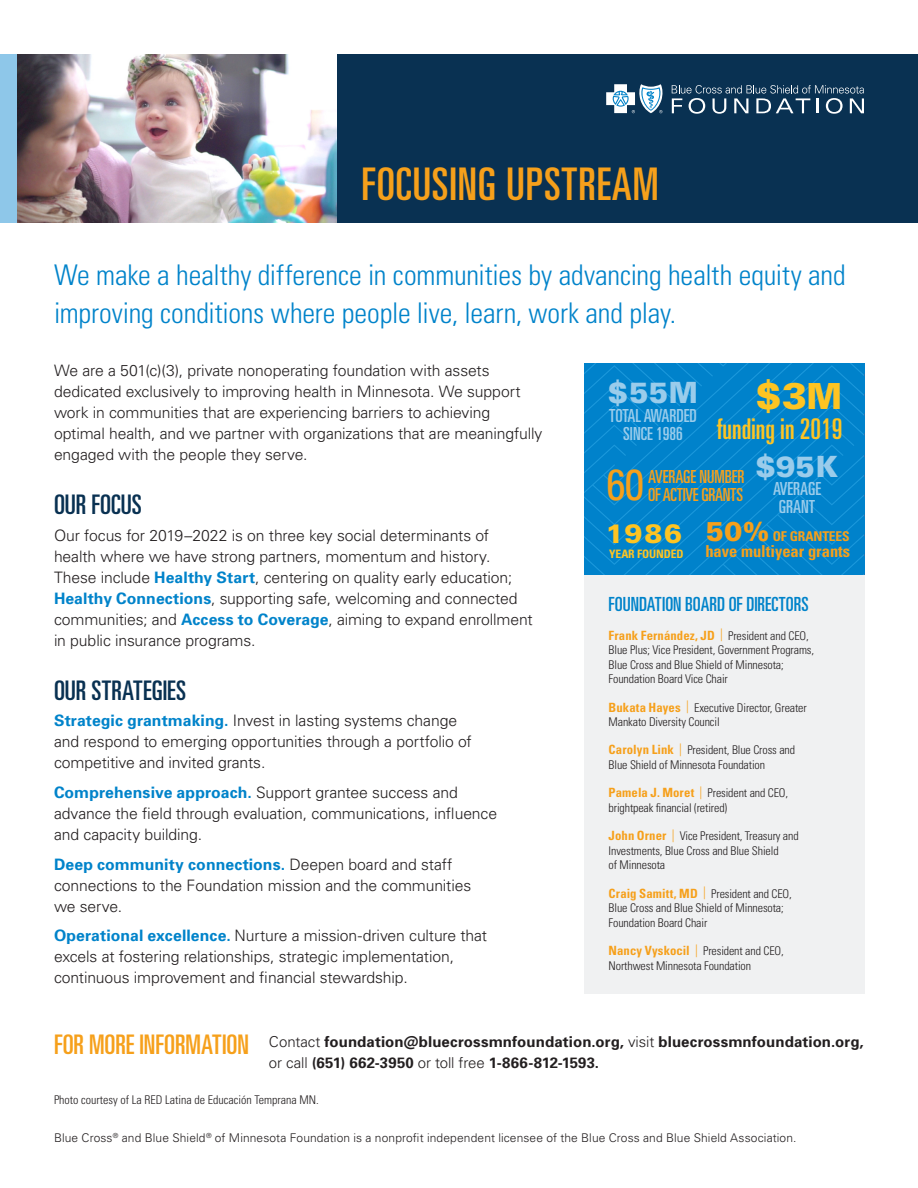
<style>
.page{position:relative;width:918px;height:1188px;background:#fff}
.page>*{position:absolute;margin:0;border:0;box-sizing:border-box;transform-origin:0 0}
.t1{font:ultra-condensed 45px "Univers LT Std";letter-spacing:.02em;color:#f6a01b}
.chart1{font:condensed 43.5px "Univers";color:#f6a01b}
.chart1-2{font:900 37.2px "Univers";color:#fec422}
.chart1-3{font:900 29.25px "Univers";letter-spacing:.01em;color:#9acceb}
.Lead-in_Copy{font:300 condensed 28.5px/37.5px "Univers";letter-spacing:-.005em;color:#0083ca}
.chart1-4{font:ultra-condensed 28.5px "Univers LT Std";color:#fec422}
.H_cond{font:ultra-condensed 27px "Univers LT Std";color:#093152}
.H_cond-2{font:ultra-condensed 27px "Univers LT Std";color:#f6a01b}
.chart1-5{font:900 26.7px "Univers";color:#fec422}
.Lead-in_Copy2{font:ultra-condensed 19.5px "Univers LT Std";color:#0083ca}
.chart1-6{font:ultra-condensed 18px/18px "Univers LT Std";color:#9acceb;text-align:center}
.chart1-7{font:ultra-condensed 18px/18px "Univers LT Std";letter-spacing:-.015em;color:#f6a01b}
.chart1-8{font:700 condensed 16.5px "Univers";color:#f6a01b}
.Body_Copy_-_GOVT{font:300 15.75px/21px "Univers";letter-spacing:-.01em;color:#231f20}
.Body_Copy_-_GOVT-2{font:700 15px/21px "Univers";letter-spacing:.005em;color:#231f20}
.chart1-9{font:700 condensed 13.5px "Univers";letter-spacing:-.01em;color:#f6a01b}
.board_name{font:700 condensed 12.75px "Univers";letter-spacing:.005em;color:#f6a01b}
.board_name-2{font:300 condensed 12px/14.4px "Univers";letter-spacing:-.01em;color:#231f20}
.t2{font:300 12px "Univers";letter-spacing:.01em;color:#231f20}
.pie_chart1{font:300 condensed 12px "Univers";color:#231f20}
.chart1-10{font:700 condensed 11.55px "Univers";letter-spacing:-.01em;color:#fec422}
.s1{font-weight:700;color:#0083ca}
.s2{font-size:36px}
.s3{font-weight:900;font-stretch:normal;font-size:27.3px}
.s4{font-weight:300}
.s5{font-weight:300;font-size:12px;color:#231f20}
.s6{font-weight:700;font-size:12.75px;color:#f6a01b}
.s7{font-size:12.75px;color:#f6a01b}
</style>
<div class="page">
<div style="left:584px;top:573px;width:281px;height:421px;background:#f0f1f2"></div>
<div style="left:336px;top:54px;width:582px;height:168px;background:#093152"></div>
<img style="left:17px;top:54px;width:319px;height:168px">
<svg style="left:606px;top:84px;width:57px;height:29px"></svg>
<svg style="left:672px;top:85px;width:192px;height:29px"></svg>
<div style="left:0;top:54px;width:17px;height:168px;background:#8ec7e9"></div>
<img style="left:584px;top:363px;width:280px;height:212px">
<p class="t1" style="left:362px;top:159px;width:298px">FOCUSING UPSTREAM</p>
<p class="Lead-in_Copy" style="left:54px;top:257px;width:793px">We make a healthy difference in communities by advancing health equity and improving conditions where people live, learn, work and play.</p>
<p class="Body_Copy_-_GOVT" style="left:54px;top:359px;width:490px">We are a 501(c)(3), private nonoperating foundation with assets dedicated exclusively to improving health in Minnesota. We support work in communities that are experiencing barriers to achieving optimal health, and we partner with organizations that are meaningfully engaged with the people they serve.</p>
<p class="H_cond" style="left:54px;top:489px;width:89px">OUR FOCUS</p>
<p class="Body_Copy_-_GOVT" style="left:54px;top:524px;width:480px">Our focus for 2019–2022 is on three key social determinants of health where we have strong partners, momentum and history.<br>These include <span class="s1">Healthy Start</span>, centering on quality early education; <span class="s1">Healthy Connections</span>, supporting safe, welcoming and connected communities; and <span class="s1">Access to Coverage</span>, aiming to expand enrollment in public insurance programs.</p>
<p class="H_cond" style="left:54px;top:675px;width:134px">OUR STRATEGIES</p>
<p class="Body_Copy_-_GOVT" style="left:54px;top:710px;width:419px"><span class="s1">Strategic grantmaking.</span> Invest in lasting systems change and respond to emerging opportunities through a portfolio of competitive and invited grants.</p>
<p class="Body_Copy_-_GOVT" style="left:54px;top:781px;width:445px"><span class="s1">Comprehensive approach.</span> Support grantee success and advance the field through evaluation, communications, influence and capacity building.</p>
<p class="Body_Copy_-_GOVT" style="left:54px;top:853px;width:419px"><span class="s1">Deep community connections.</span> Deepen board and staff connections to the Foundation mission and the communities we serve.</p>
<p class="Body_Copy_-_GOVT" style="left:54px;top:925px;width:435px"><span class="s1">Operational excellence.</span> Nurture a mission-driven culture that excels at fostering relationships, strategic implementation, continuous improvement and financial stewardship.</p>
<p class="chart1-2" style="left:756px;top:372px;width:88px">$3<span class="s2">M</span></p>
<p class="chart1-4" style="left:717px;top:413px;width:127px">funding in 2019</p>
<p class="chart1-3" style="left:756px;top:449px;width:84px">$95K</p>
<p class="chart1-6" style="left:773px;top:480px;width:50px">AVERAGE<br>GRANT</p>
<p class="chart1-9" style="left:706px;top:528px;width:145px"><span class="s3">50%</span> OF GRANTEES</p>
<p class="chart1-8" style="left:705px;top:541px;width:146px">have multiyear grants</p>
<p class="chart1-3" style="left:608px;top:374px;width:92px">$55M</p>
<p class="chart1-6" style="left:609px;top:407px;width:89px">TOTAL AWARDED<br>SINCE 1986</p>
<p class="chart1" style="left:607px;top:457px;width:39px">60</p>
<p class="chart1-7" style="left:648px;top:467px;width:98px">AVERAGE NUMBER<br>OF ACTIVE GRANTS</p>
<p class="chart1-5" style="left:605px;top:517px;width:78px">1986</p>
<p class="chart1-10" style="left:609px;top:547px;width:76px">YEAR FOUNDED</p>
<p class="Lead-in_Copy2" style="left:609px;top:593px;width:202px">FOUNDATION BOARD OF DIRECTORS</p>
<p class="board_name" style="left:609px;top:627px;width:202px">Frank Fernández, JD <span class="s4">|</span> <span class="s5">President and CEO,</span></p>
<p class="board_name-2" style="left:609px;top:643px;width:207px">Blue Plus; Vice President, Government Programs,<br>Blue Cross and Blue Shield of Minnesota;<br>Foundation Board Vice Chair</p>
<p class="board_name-2" style="left:609px;top:700px;width:200px"><span class="s6">Bukata Hayes</span> <span class="s7">|</span> Executive Director, Greater<br>Mankato Diversity Council</p>
<p class="board_name-2" style="left:609px;top:743px;width:188px"><span class="s6">Carolyn Link</span> <span class="s7">|</span> President, Blue Cross and<br>Blue Shield of Minnesota Foundation</p>
<p class="board_name-2" style="left:609px;top:786px;width:181px"><span class="s6">Pamela J. Moret</span> <span class="s7">|</span> President and CEO, brightpeak financial (retired)</p>
<p class="board_name-2" style="left:609px;top:829px;width:192px"><span class="s6">John Orner</span> <span class="s7">|</span> Vice President, Treasury and<br>Investments, Blue Cross and Blue Shield<br>of Minnesota</p>
<p class="board_name-2" style="left:609px;top:886px;width:185px"><span class="s6">Craig Samitt, MD</span> <span class="s7">|</span> President and CEO,<br>Blue Cross and Blue Shield of Minnesota;<br>Foundation Board Chair</p>
<p class="board_name-2" style="left:609px;top:944px;width:177px"><span class="s6">Nancy Vyskocil</span> <span class="s7">|</span> President and CEO,<br>Northwest Minnesota Foundation</p>
<p class="H_cond-2" style="left:54px;top:1029px;width:196px">FOR MORE INFORMATION</p>
<p class="Body_Copy_-_GOVT-2" style="left:269px;top:1030px;width:596px"><span class="s4">Contact</span> foundation@bluecrossmnfoundation.org, <span class="s4">visit</span> bluecrossmnfoundation.org, <span class="s4">or call</span> (651) 662-3950 <span class="s4">or toll free</span> 1-866-812-1593.</p>
<p class="pie_chart1" style="left:54px;top:1092px;width:266px">Photo courtesy of La RED Latina de Educación Temprana MN.</p>
<p class="t2" style="left:54px;top:1130px;width:744px">Blue Cross<sup>®</sup> and Blue Shield<sup>®</sup> of Minnesota Foundation is a nonprofit independent licensee of the Blue Cross and Blue Shield Association.</p>
</div>
